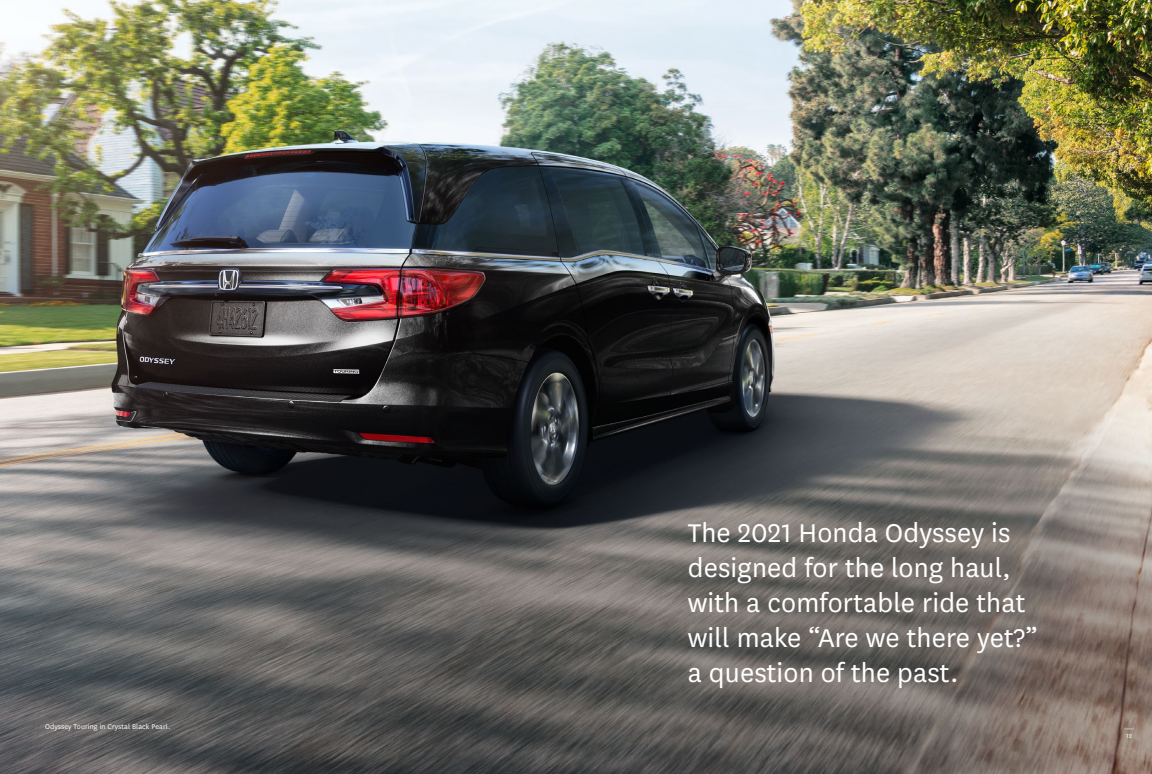
<style>
.page{position:relative;width:1152px;height:774px;background:#fff}
.page>*{position:absolute;margin:0;border:0;box-sizing:border-box;transform-origin:0 0}
.t1{font:30px/35px "National";letter-spacing:.005em;color:#fff}
.t2{font:8px "National";letter-spacing:.01em;color:#fff}
.t3{font:700 7px "National";color:#d4d5d5}
</style>
<div class="page">
<img style="left:0;top:0;width:1152px;height:774px">
<p class="t2" style="left:45px;top:721px;width:127px">Odyssey Touring in Crystal Black Pearl.</p>
<p class="t1" style="left:688px;top:514px;width:351px">The 2021 Honda Odyssey is designed for the long haul, with a comfortable ride that will make “Are we there yet?” a question of the past.</p>
<p class="t3" style="left:1126px;top:731px;width:8px">12</p>
</div>
